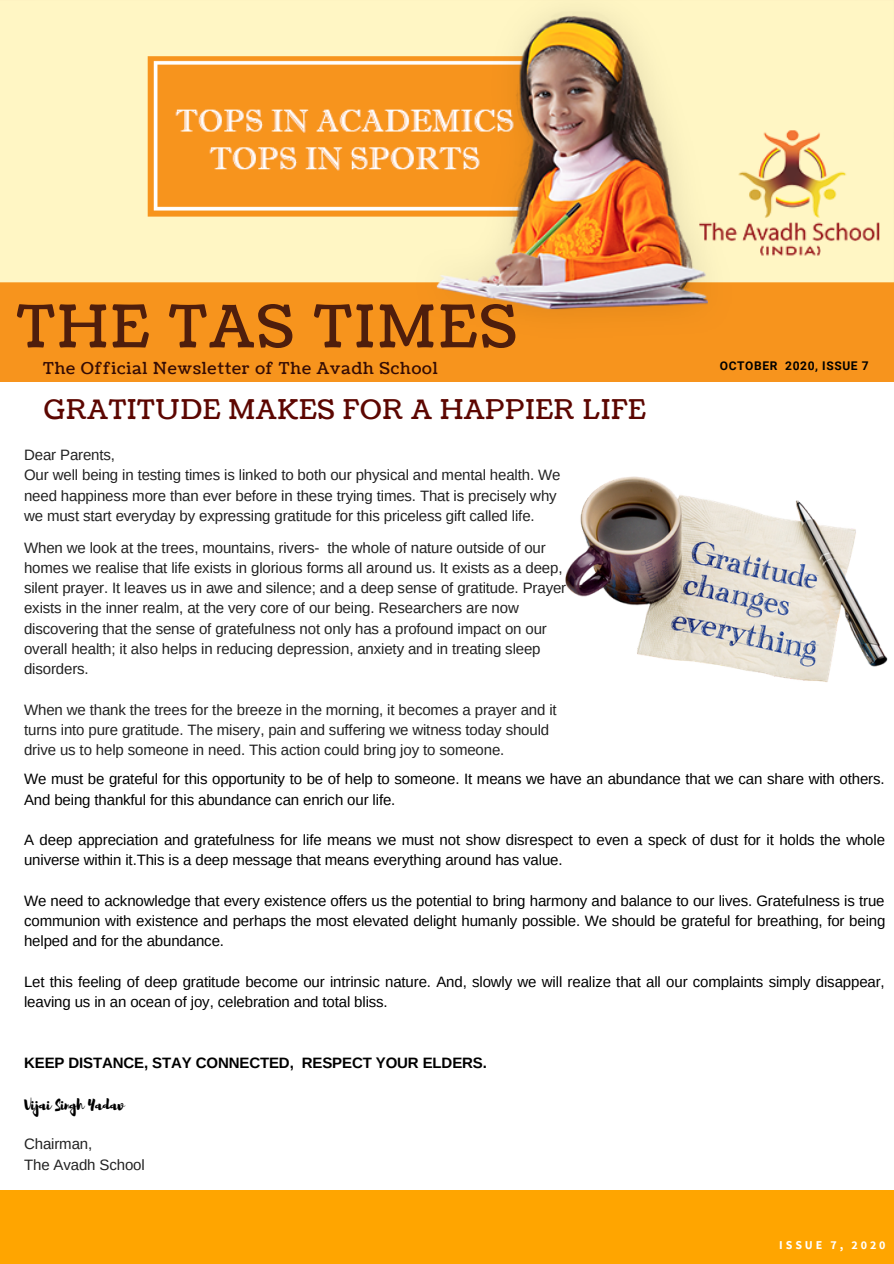
<style>
.page{position:relative;width:894px;height:1264px;background:#fff}
.page>*{position:absolute;margin:0;border:0;box-sizing:border-box;transform-origin:0 0}
.t1{font:58.5px "Coustard";letter-spacing:.05em;color:#4f1e0c}
.t2{font:27px "Coustard";letter-spacing:.03em;color:#5c0601}
.t3{font:16.5px "Coustard";letter-spacing:.05em;color:#350c04}
.t4{font:15px/20.2px "Arimo";letter-spacing:-.01em;color:#222}
.t5{font:15px/20.2px "Arimo";letter-spacing:-.01em;color:#000}
.t6{font:700 15px "Arimo";letter-spacing:-.01em;color:#000}
.t7{font:15px "Brusher";letter-spacing:-.01em;color:#000}
.t8{font:700 12px "Roboto";letter-spacing:.05em;color:#000}
.t9{font:700 12px "Source Sans Pro";letter-spacing:.24em;color:#fff}
</style>
<div class="page">
<img style="left:0;top:0;width:893px;height:382px">
<div style="left:0;top:1190px;width:893px;height:73px;background:#ffa500"></div>
<img style="left:565px;top:476px;width:323px;height:206px">
<h1 class="t1" style="left:17px;top:287px;width:501px">THE TAS TIMES</h1>
<p class="t3" style="left:43px;top:357px;width:396px">The Official Newsletter of The Avadh School</p>
<p class="t8" style="left:719px;top:359px;width:150px">OCTOBER 2020, ISSUE 7</p>
<h2 class="t2" style="left:44px;top:391px;width:603px">GRATITUDE MAKES FOR A HAPPIER LIFE</h2>
<p class="t4" style="left:24px;top:445px;width:537px">Dear Parents,<br>Our well being in testing times is linked to both our physical and mental health. We need happiness more than ever before in these trying times. That is precisely why we must start everyday by expressing gratitude for this priceless gift called life.</p>
<p class="t4" style="left:24px;top:537px;width:543px">When we look at the trees, mountains, rivers- the whole of nature outside of our homes we realise that life exists in glorious forms all around us. It exists as a deep, silent prayer. It leaves us in awe and silence; and a deep sense of gratitude. Prayer exists in the inner realm, at the very core of our being. Researchers are now discovering that the sense of gratefulness not only has a profound impact on our overall health; it also helps in reducing depression, anxiety and in treating sleep disorders.</p>
<p class="t4" style="left:24px;top:699px;width:534px">When we thank the trees for the breeze in the morning, it becomes a prayer and it turns into pure gratitude. The misery, pain and suffering we witness today should drive us to help someone in need. This action could bring joy to someone.</p>
<p class="t5" style="left:24px;top:769px;width:861px">We must be grateful for this opportunity to be of help to someone. It means we have an abundance that we can share with others.<br>And being thankful for this abundance can enrich our life.</p>
<p class="t5" style="left:24px;top:829px;width:862px">A deep appreciation and gratefulness for life means we must not show disrespect to even a speck of dust for it holds the whole universe within it.This is a deep message that means everything around has value.</p>
<p class="t5" style="left:24px;top:890px;width:862px;text-align:justify">We need to acknowledge that every existence offers us the potential to bring harmony and balance to our lives. Gratefulness is true communion with existence and perhaps the most elevated delight humanly possible. We should be grateful for breathing, for being helped and for the abundance.</p>
<p class="t5" style="left:24px;top:971px;width:861px">Let this feeling of deep gratitude become our intrinsic nature. And, slowly we will realize that all our complaints simply disappear, leaving us in an ocean of joy, celebration and total bliss.</p>
<p class="t6" style="left:24px;top:1054px;width:464px">KEEP DISTANCE, STAY CONNECTED, RESPECT YOUR ELDERS.</p>
<p class="t7" style="left:24px;top:1094px;width:101px">Vijai Singh Yadav</p>
<p class="t4" style="left:24px;top:1133px;width:122px">Chairman,<br>The Avadh School</p>
<p class="t9" style="left:779px;top:1237px;width:108px">ISSUE 7, 2020</p>
</div>
